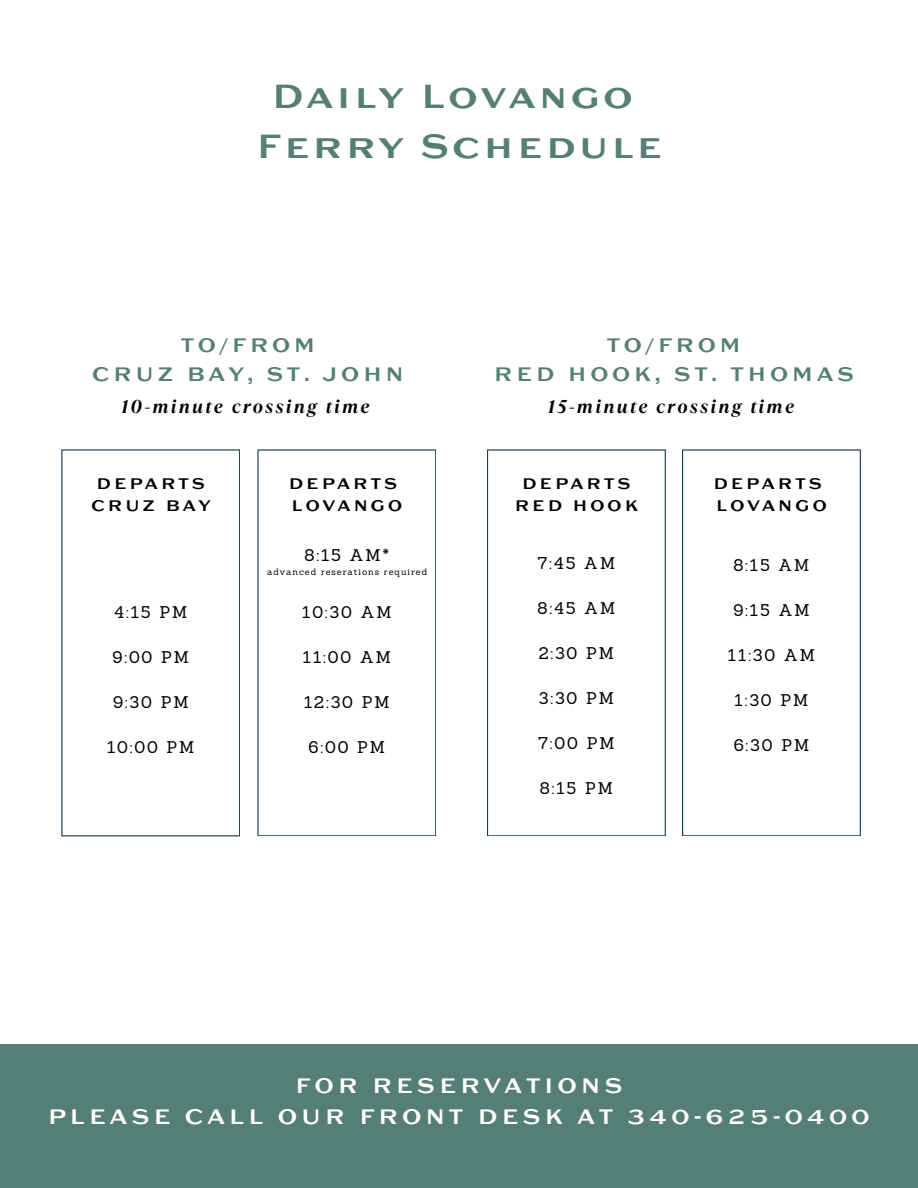
<style>
.page{position:relative;width:918px;height:1188px;background:#fff}
.page>*{position:absolute;margin:0;border:0;box-sizing:border-box;transform-origin:0 0}
.t1{font:500 36px/49.5px "Sweet Gothic";letter-spacing:.035em;color:#557e74;text-align:center}
.t2{font:500 22.5px/30.3px "Sweet Gothic";letter-spacing:.11em;color:#fff;text-align:center}
.t3{font:500 21px/29.2px "Sweet Gothic";letter-spacing:.11em;color:#557e74;text-align:center}
.t4{font:italic 700 18.6px "TT Ramillas";letter-spacing:.11em;color:#000}
.t5{font:16.5px "Sanchez";letter-spacing:.11em;color:#000}
.t6{font:500 16.5px/22.5px "Sweet Gothic";letter-spacing:.11em;color:#000;text-align:center}
.t7{font:9px "Sanchez";letter-spacing:.11em;color:#000}
</style>
<div class="page">
<div style="left:0;top:1113px;width:290px;height:75px;background:#557e74"></div>
<div style="left:281px;top:1113px;width:348px;height:75px;background:#557e74"></div>
<div style="left:620px;top:1113px;width:298px;height:75px;background:#557e74"></div>
<div style="left:0;top:1044px;width:301px;height:76px;background:#557e74"></div>
<div style="left:292px;top:1044px;width:333px;height:76px;background:#557e74"></div>
<div style="left:617px;top:1044px;width:301px;height:76px;background:#557e74"></div>
<svg style="left:61px;top:449px;width:179px;height:387px"></svg>
<svg style="left:257px;top:449px;width:179px;height:387px"></svg>
<svg style="left:487px;top:449px;width:179px;height:387px"></svg>
<svg style="left:682px;top:449px;width:179px;height:387px"></svg>
<h1 class="t1" style="left:255px;top:75px;width:409px">Daily Lovango<br>Ferry Schedule</h1>
<p class="t3" style="left:91px;top:332px;width:315px">TO/FROM<br>CRUZ BAY, ST. JOHN</p>
<p class="t3" style="left:493px;top:332px;width:363px">TO/FROM<br>RED HOOK, ST. THOMAS</p>
<p class="t4" style="left:121px;top:394px;width:250px">10-minute crossing time</p>
<p class="t4" style="left:548px;top:394px;width:248px">15-minute crossing time</p>
<p class="t6" style="left:91px;top:473px;width:122px">DEPARTS<br>CRUZ BAY</p>
<p class="t6" style="left:288px;top:473px;width:116px;text-align:left">DEPARTS<br>LOVANGO</p>
<p class="t5" style="left:114px;top:602px;width:75px">4:15 PM</p>
<p class="t5" style="left:113px;top:647px;width:78px">9:00 PM</p>
<p class="t5" style="left:113px;top:692px;width:77px">9:30 PM</p>
<p class="t5" style="left:107px;top:737px;width:89px">10:00 PM</p>
<p class="t5" style="left:305px;top:545px;width:86px">8:15 AM*</p>
<p class="t7" style="left:267px;top:566px;width:162px">advanced reserations required</p>
<p class="t5" style="left:302px;top:602px;width:91px">10:30 AM</p>
<p class="t5" style="left:303px;top:647px;width:90px">11:00 AM</p>
<p class="t5" style="left:304px;top:692px;width:87px">12:30 PM</p>
<p class="t5" style="left:309px;top:737px;width:78px">6:00 PM</p>
<p class="t6" style="left:514px;top:473px;width:126px">DEPARTS<br>RED HOOK</p>
<p class="t6" style="left:713px;top:473px;width:116px;text-align:left">DEPARTS<br>LOVANGO</p>
<p class="t5" style="left:538px;top:553px;width:79px">7:45 AM</p>
<p class="t5" style="left:538px;top:598px;width:79px">8:45 AM</p>
<p class="t5" style="left:539px;top:643px;width:77px">2:30 PM</p>
<p class="t5" style="left:539px;top:688px;width:77px">3:30 PM</p>
<p class="t5" style="left:538px;top:733px;width:78px">7:00 PM</p>
<p class="t5" style="left:540px;top:778px;width:75px">8:15 PM</p>
<p class="t5" style="left:733px;top:555px;width:78px">8:15 AM</p>
<p class="t5" style="left:733px;top:600px;width:78px">9:15 AM</p>
<p class="t5" style="left:728px;top:645px;width:88px">11:30 AM</p>
<p class="t5" style="left:735px;top:690px;width:75px">1:30 PM</p>
<p class="t5" style="left:734px;top:735px;width:77px">6:30 PM</p>
<h2 class="t2" style="left:47px;top:1072px;width:825px">FOR RESERVATIONS<br>PLEASE CALL OUR FRONT DESK AT 340-625-0400</h2>
</div>
